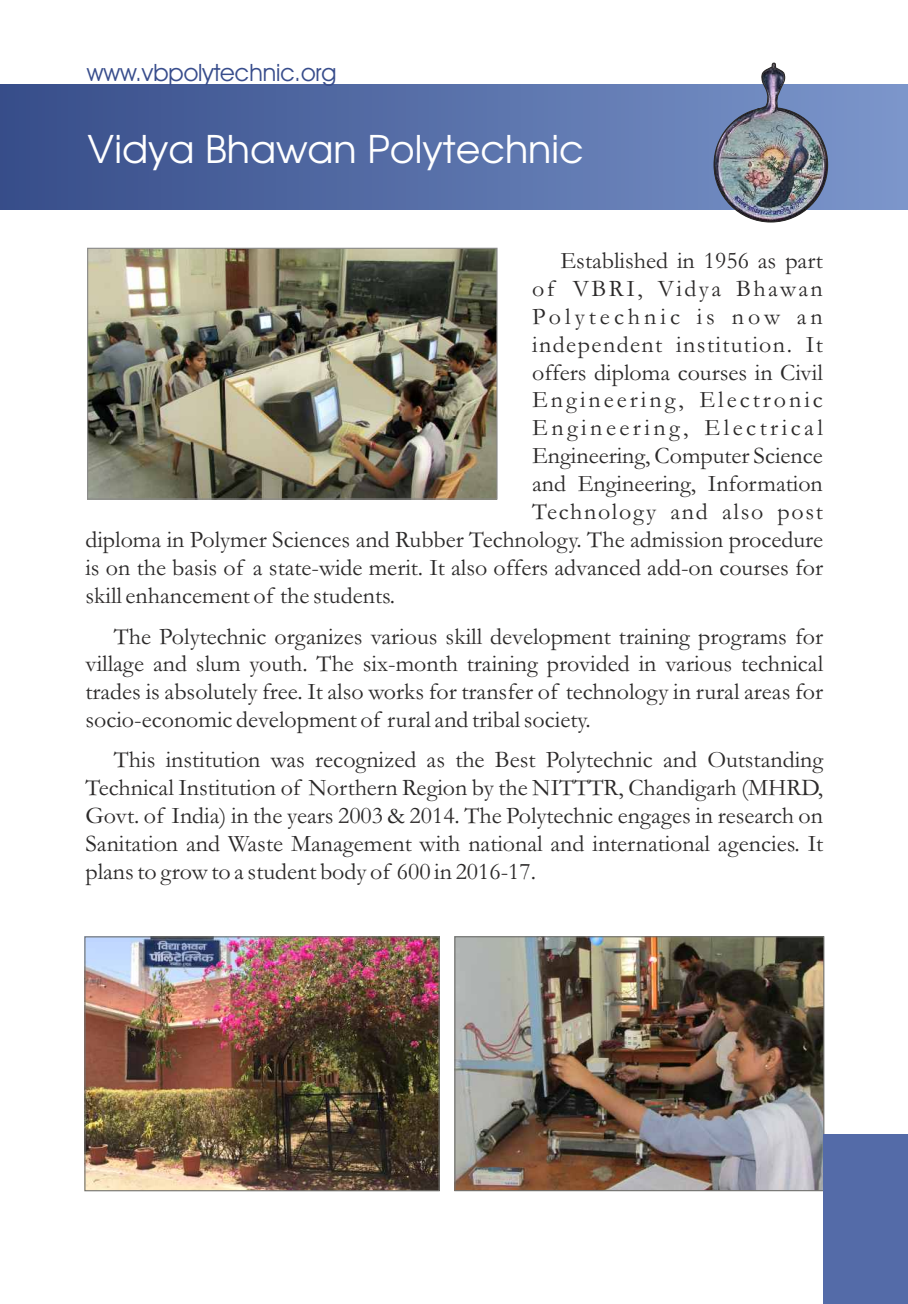
<style>
.page{position:relative;width:908px;height:1304px;background:#fff}
.page>*{position:absolute;margin:0;border:0;box-sizing:border-box;transform-origin:0 0}
.t1{font:38px "Avalon";color:#fff}
.t2{font:24px/27.8px "Garamond";color:#2b2929;text-align:justify}
.t3{font:24px "Avant Garde IT Cby BT";color:#384d8c}
</style>
<div class="page">
<svg style="left:0;top:84px;width:907px;height:125px;background:#556da6"></svg>
<img style="left:86px;top:938px;width:351px;height:251px">
<div style="left:84px;top:936px;width:355px;height:255px;border:1px solid #737370"></div>
<img style="left:89px;top:250px;width:406px;height:248px">
<div style="left:87px;top:248px;width:410px;height:252px;border:1px solid #8a8a8a"></div>
<img style="left:456px;top:938px;width:366px;height:251px">
<div style="left:454px;top:936px;width:370px;height:255px;border:1px solid #737370"></div>
<img style="left:712px;top:62px;width:116px;height:161px">
<div style="left:822px;top:1135px;width:85px;height:169px;background:#546ba8"></div>
<p class="t3" style="left:87px;top:63px;width:251px">www.vbpolytechnic.org</p>
<h1 class="t1" style="left:87px;top:125px;width:497px">Vidya Bhawan Polytechnic</h1>
<p class="t2" style="left:532px;top:250px;width:292px;text-indent:28px">Established in 1956 as part of VBRI, Vidya Bhawan Polytechnic is now an independent institution. It offers diploma courses in Civil Engineering, Electronic Engineering, Electrical Engineering, Computer Science and Engineering, Information Technology and also post</p>
<p class="t2" style="left:85px;top:529px;width:739px">diploma in Polymer Sciences and Rubber Technology. The admission procedure is on the basis of a state-wide merit. It also offers advanced add-on courses for skill enhancement of the students.</p>
<p class="t2" style="left:85px;top:625px;width:739px;text-indent:28px">The Polytechnic organizes various skill development training programs for village and slum youth. The six-month training provided in various technical trades is absolutely free. It also works for transfer of technology in rural areas for socio-economic development of rural and tribal society.</p>
<p class="t2" style="left:85px;top:749px;width:739px;text-indent:28px">This institution was recognized as the Best Polytechnic and Outstanding Technical Institution of Northern Region by the NITTTR, Chandigarh (MHRD, Govt. of India) in the years 2003 &amp; 2014. The Polytechnic engages in research on Sanitation and Waste Management with national and international agencies. It plans to grow to a student body of 600 in 2016-17.</p>
</div>
